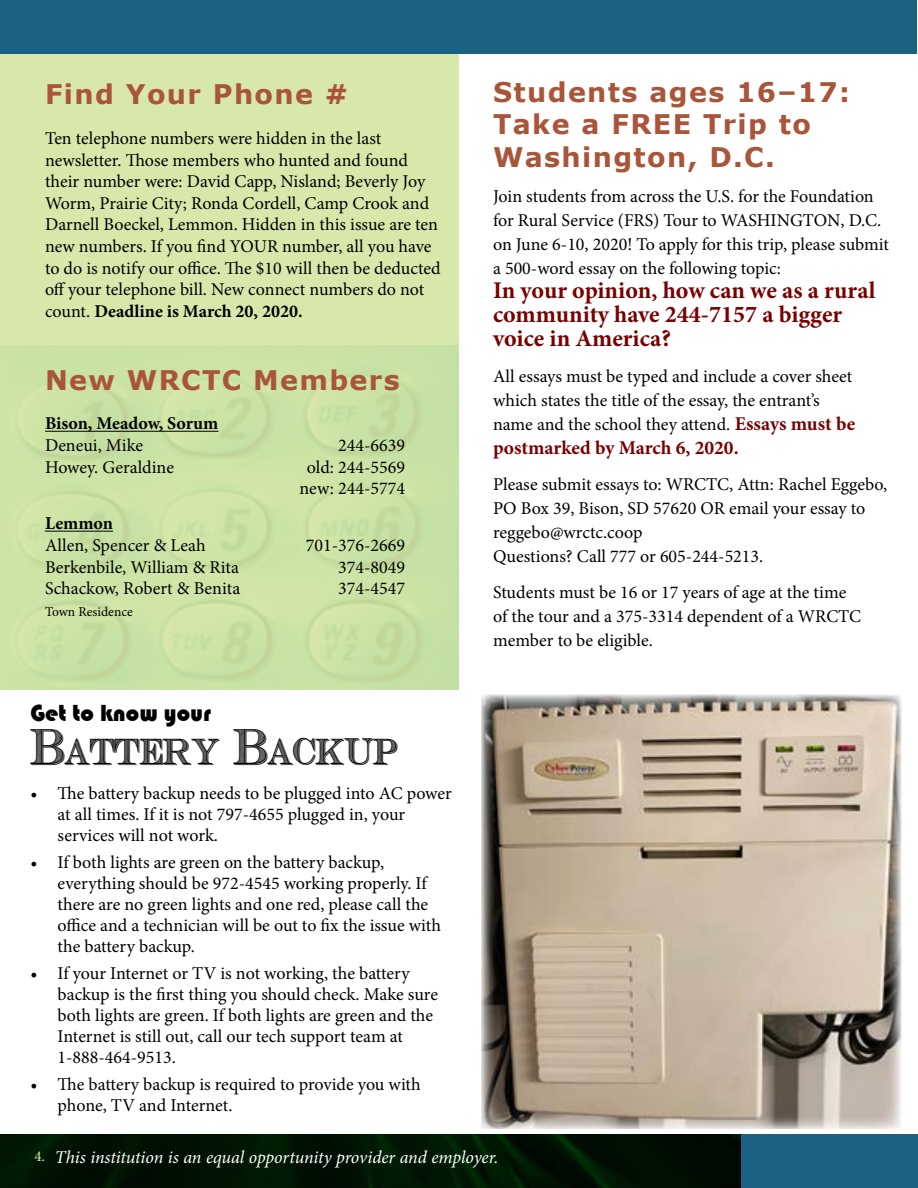
<style>
.page{position:relative;width:918px;height:1188px;background:#fff}
.page>*{position:absolute;margin:0;border:0;box-sizing:border-box;transform-origin:0 0}
.t1{font:36px "Cash Currency";color:#000}
.t2{font:700 27px/32.4px "Verdana";letter-spacing:.05em;color:#a9553a}
.t3{font:700 24px/24px "Minion Pro";color:#780000}
.t4{font:24px "Bauhaus 93";color:#000}
.t5{font:700 19.5px "Minion Pro";color:#780000}
.t6{font:18px/21px "Minion Pro";color:#000}
.t7{font:italic 18px "Minion Pro";letter-spacing:-.01em;color:#fff}
.t8{font:700 18px "Minion Pro";color:#000}
.t9{font:13.5px "Minion Pro";color:#000}
.s1{font-weight:700}
.s2{font-weight:700;font-size:19.5px;color:#780000}
.s3{font-style:normal;font-size:15px;color:#dae9ae}
</style>
<div class="page">
<div style="left:0;top:54px;width:459px;height:636px;background:#d8e8aa"></div>
<img style="left:0;top:1134px;width:741px;height:54px">
<div style="left:741px;top:1134px;width:177px;height:54px;background:#1b6181"></div>
<div style="left:0;top:0;width:917px;height:54px;background:#1b6181"></div>
<hr style="left:45px;top:431px;width:173px;height:1px;background:#000">
<hr style="left:45px;top:531px;width:68px;height:1px;background:#000">
<img style="left:481px;top:695px;width:420px;height:434px">
<h2 class="t2" style="left:45px;top:78px;width:305px">Find Your Phone #</h2>
<p class="t6" style="left:45px;top:128px;width:397px;line-height:21.6px">Ten telephone numbers were hidden in the last newsletter. Those members who hunted and found their number were: David Capp, Nisland; Beverly Joy Worm, Prairie City; Ronda Cordell, Camp Crook and Darnell Boeckel, Lemmon. Hidden in this issue are ten new numbers. If you find YOUR number, all you have to do is notify our office. The $10 will then be deducted off your telephone bill. New connect numbers do not count. <span class="s1">Deadline is March 20, 2020.</span></p>
<h2 class="t2" style="left:45px;top:363px;width:356px">New WRCTC Members</h2>
<p class="t8" style="left:45px;top:411px;width:175px">Bison, Meadow, Sorum</p>
<p class="t6" style="left:45px;top:435px;width:100px">Deneui, Mike</p>
<p class="t6" style="left:338px;top:435px;width:68px">244-6639</p>
<p class="t6" style="left:45px;top:456px;width:130px">Howey. Geraldine</p>
<p class="t6" style="left:299px;top:456px;width:107px;line-height:21.6px;text-align:center">old: 244-5569 new: 244-5774</p>
<p class="t8" style="left:45px;top:511px;width:69px">Lemmon</p>
<p class="t6" style="left:45px;top:535px;width:162px">Allen, Spencer &amp; Leah</p>
<p class="t6" style="left:306px;top:535px;width:101px">701-376-2669</p>
<p class="t6" style="left:45px;top:556px;width:196px">Berkenbile, William &amp; Rita</p>
<p class="t6" style="left:338px;top:556px;width:68px">374-8049</p>
<p class="t6" style="left:45px;top:578px;width:197px">Schackow, Robert &amp; Benita</p>
<p class="t6" style="left:338px;top:578px;width:68px">374-4547</p>
<p class="t9" style="left:45px;top:602px;width:89px">Town Residence</p>
<h3 class="t4" style="left:31px;top:699px;width:182px">Get to know your</h3>
<h1 class="t1" style="left:31px;top:727px;width:369px">Battery Backup</h1>
<p class="t6" style="left:58px;top:783px;width:396px;text-indent:-27px">• The battery backup needs to be plugged into AC power at all times. If it is not 797-4655 plugged in, your services will not work.</p>
<p class="t6" style="left:58px;top:852px;width:385px;text-indent:-27px">• If both lights are green on the battery backup, everything should be 972-4545 working properly. If there are no green lights and one red, please call the office and a technician will be out to fix the issue with the battery backup.</p>
<p class="t6" style="left:58px;top:963px;width:382px;text-indent:-27px">• If your Internet or TV is not working, the battery backup is the first thing you should check. Make sure both lights are green. If both lights are green and the Internet is still out, call our tech support team at 1-888-464-9513.</p>
<p class="t6" style="left:58px;top:1074px;width:365px;text-indent:-27px">• The battery backup is required to provide you with phone, TV and Internet.</p>
<h2 class="t2" style="left:493px;top:75px;width:358px">Students ages 16–17:<br>Take a FREE Trip to<br>Washington, D.C.</h2>
<p class="t6" style="left:493px;top:185px;width:397px;line-height:24px">Join students from across the U.S. for the Foundation for Rural Service (FRS) Tour to WASHINGTON, D.C. on June 6-10, 2020! To apply for this trip, please submit a 500-word essay on the following topic:</p>
<h3 class="t3" style="left:493px;top:278px;width:384px">In your opinion, how can we as a rural community have 244-7157 a bigger voice in America?</h3>
<p class="t6" style="left:493px;top:365px;width:364px;line-height:24px">All essays must be typed and include a cover sheet which states the title of the essay, the entrant’s name and the school they attend. <span class="s2">Essays must be</span></p>
<p class="t5" style="left:493px;top:434px;width:247px">postmarked by March 6, 2020.</p>
<p class="t6" style="left:493px;top:473px;width:396px;line-height:24px">Please submit essays to: WRCTC, Attn: Rachel Eggebo, PO Box 39, Bison, SD 57620 OR email your essay to reggebo@wrctc.coop<br>Questions? Call 777 or 605-244-5213.</p>
<p class="t6" style="left:493px;top:581px;width:370px;line-height:24px">Students must be 16 or 17 years of age at the time of the tour and a 375-3314 dependent of a WRCTC member to be eligible.</p>
<p class="t7" style="left:34px;top:1145px;width:465px"><span class="s3">4.</span> This institution is an equal opportunity provider and employer.</p>
</div>
